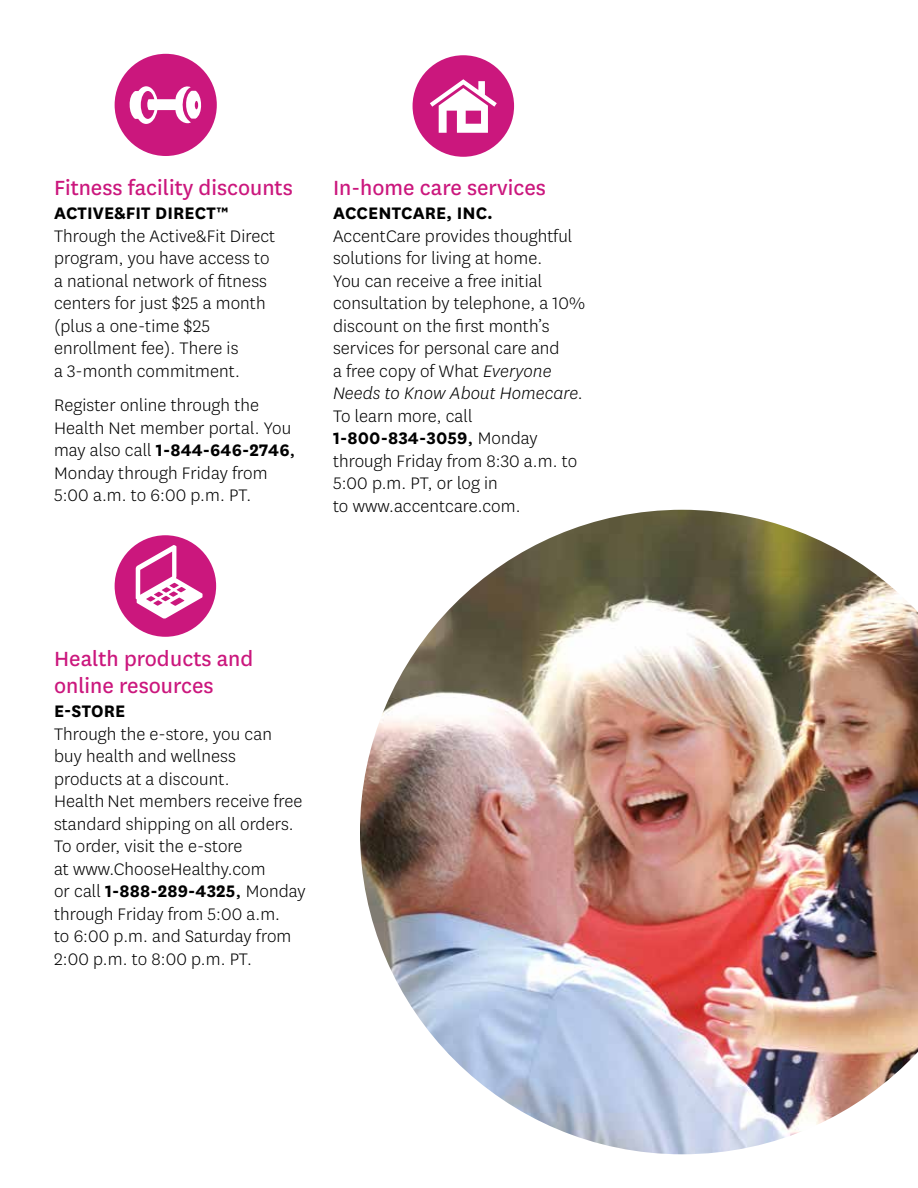
<style>
.page{position:relative;width:918px;height:1188px;background:#fff}
.page>*{position:absolute;margin:0;border:0;box-sizing:border-box;transform-origin:0 0}
.t1{font:24px/27px "Centene Sans";color:#cb177d}
.t2{font:300 19.5px/22.5px "Centene Sans";letter-spacing:.005em;color:#000}
.t3{font:700 19.5px "Centene Sans";letter-spacing:.005em;color:#000}
.s1{font-weight:700}
.s2{font-weight:400}
.s3{font-style:italic}
</style>
<div class="page">
<img style="left:360px;top:510px;width:558px;height:644px">
<div style="left:413px;top:55px;width:101px;height:102px;background:#cb177d;border-radius:50%"></div>
<svg style="left:430px;top:79px;width:67px;height:54px"></svg>
<div style="left:115px;top:54px;width:102px;height:102px;background:#cb177d;border-radius:50%"></div>
<svg style="left:129px;top:86px;width:73px;height:38px"></svg>
<div style="left:115px;top:535px;width:101px;height:102px;background:#cb177d;border-radius:50%"></div>
<svg style="left:136px;top:545px;width:67px;height:74px"></svg>
<p class="t1" style="left:54px;top:173px;width:240px">Fitness facility discounts</p>
<p class="t3" style="left:54px;top:199px;width:176px">ACTIVE&amp;FIT DIRECT™</p>
<p class="t2" style="left:54px;top:224px;width:223px">Through the Active&amp;Fit Direct program, you have access to a national network of fitness centers for just $25 a month (plus a one-time $25 enrollment fee). There is<br>a 3-month commitment.</p>
<p class="t2" style="left:54px;top:393px;width:243px">Register online through the<br>Health Net member portal. You may also call <span class="s1">1-844-646-2746</span><span class="s2">,<br></span>Monday through Friday from<br>5:00 a.m. to 6:00 p.m. PT.</p>
<p class="t1" style="left:333px;top:173px;width:214px">In-home care services</p>
<p class="t3" style="left:333px;top:199px;width:161px">ACCENTCARE, INC.</p>
<p class="t2" style="left:333px;top:224px;width:254px">AccentCare provides thoughtful solutions for living at home.<br>You can receive a free initial consultation by telephone, a 10% discount on the first month’s services for personal care and<br>a free copy of What <span class="s3">Everyone<br>Needs to Know About Homecare.</span></p>
<p class="t2" style="left:333px;top:404px;width:246px">To learn more, call<br><span class="s1">1-800-834-3059</span><span class="s2">,</span> Monday through Friday from 8:30 a.m. to<br>5:00 p.m. PT, or log in<br>to www.accentcare.com.</p>
<p class="t1" style="left:54px;top:644px;width:201px">Health products and online resources</p>
<p class="t3" style="left:54px;top:697px;width:73px">E-STORE</p>
<p class="t2" style="left:54px;top:722px;width:253px">Through the e-store, you can<br>buy health and wellness products at a discount.<br>Health Net members receive free standard shipping on all orders.<br>To order, visit the e-store<br>at www.ChooseHealthy.com<br>or call <span class="s1">1-888-289-4325</span><span class="s2">,</span> Monday through Friday from 5:00 a.m.<br>to 6:00 p.m. and Saturday from<br>2:00 p.m. to 8:00 p.m. PT.</p>
</div>
